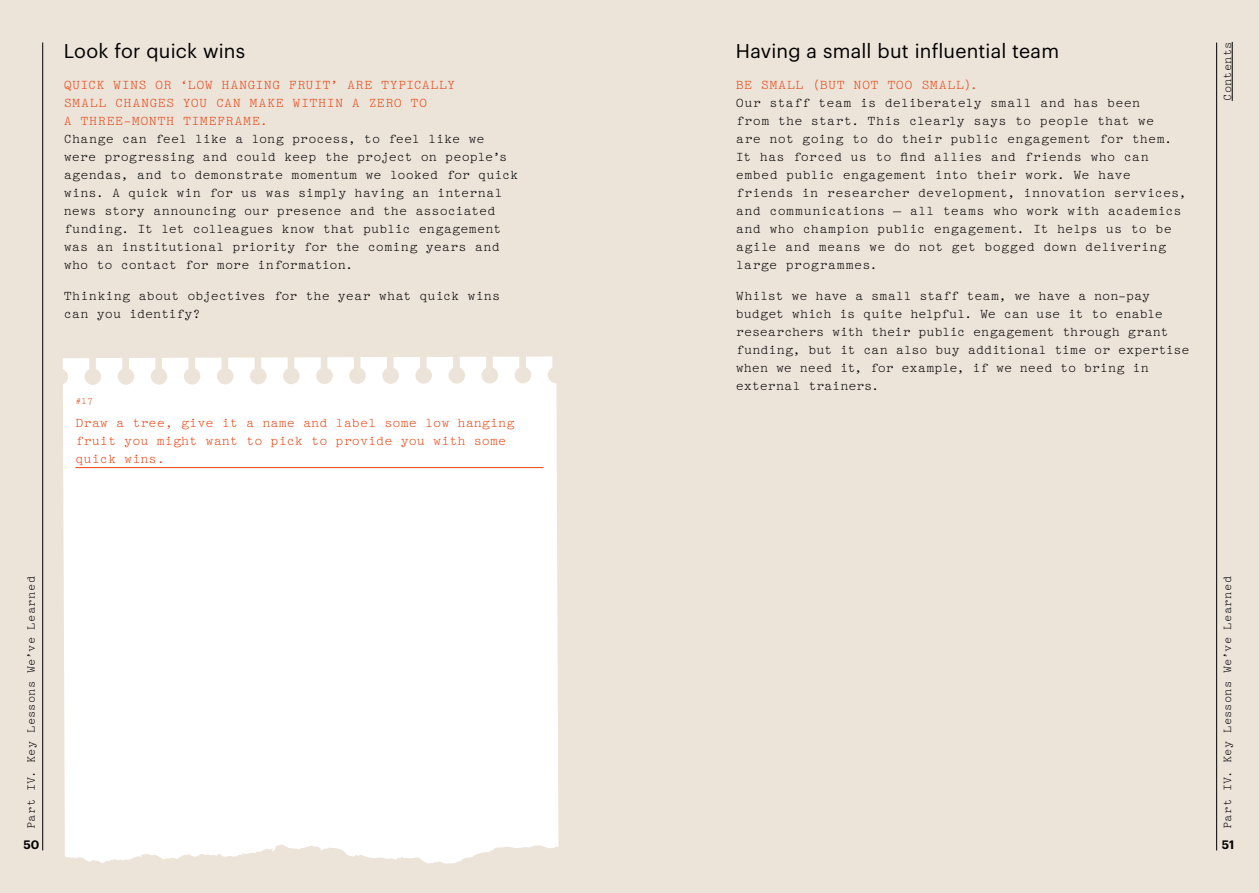
<style>
.page{position:relative;width:1259px;height:893px;background:#ece3d9}
.page>*{position:absolute;margin:0;border:0;box-sizing:border-box;transform-origin:0 0}
.t1{font:19.5px "Graphik";letter-spacing:.01em;color:#000}
.t2{font:13.5px/18px "Pica 10 Pitch BT";letter-spacing:.005em;color:#000}
.t3{font:13.5px/18px "Pica 10 Pitch BT";letter-spacing:.005em;color:#e74310}
.t4{font:13.5px "Pica 10 Pitch BT";letter-spacing:.035em;color:#e74310}
.t5{font:12px "Pica 10 Pitch BT";letter-spacing:.025em;color:#000}
.t6{font:600 12px "Graphik";color:#000}
.t7{font:9.6px "Pica 10 Pitch BT";color:#e74310}
</style>
<div class="page">
<hr style="left:1216px;top:43px;width:1px;height:807px;background:#000">
<hr style="left:42px;top:43px;width:1px;height:807px;background:#000">
<div style="left:63px;top:356px;width:495px;height:508px;background:#fff"></div>
<hr style="left:75px;top:467px;width:468px;height:1px;background:#e74310">
<hr style="left:1232px;top:42px;width:1px;height:59px;background:#000">
<h1 class="t1" style="left:64px;top:37px;width:183px">Look for quick wins</h1>
<p class="t3" style="left:64px;top:76px;width:393px">QUICK WINS OR ‘LOW HANGING FRUIT’ ARE TYPICALLY<br>SMALL CHANGES YOU CAN MAKE WITHIN A ZERO TO<br>A THREE-MONTH TIMEFRAME.</p>
<p class="t2" style="left:64px;top:130px;width:456px">Change can feel like a long process, to feel like we were progressing and could keep the project on people’s agendas, and to demonstrate momentum we looked for quick wins. A quick win for us was simply having an internal news story announcing our presence and the associated funding. It let colleagues know that public engagement was an institutional priority for the coming years and who to contact for more information.</p>
<p class="t2" style="left:64px;top:287px;width:438px">Thinking about objectives for the year what quick wins can you identify?</p>
<p class="t7" style="left:75px;top:395px;width:19px">#17</p>
<p class="t3" style="left:75px;top:414px;width:440px">Draw a tree, give it a name and label some low hanging fruit you might want to pick to provide you with some quick wins.</p>
<p class="t5" style="left:24px;top:829px;width:255px;rotate:-90deg">Part IV. Key Lessons We’ve Learned</p>
<p class="t6" style="left:24px;top:836px;width:17px">50</p>
<h1 class="t1" style="left:736px;top:37px;width:325px">Having a small but influential team</h1>
<p class="t4" style="left:736px;top:77px;width:243px">BE SMALL (BUT NOT TOO SMALL).</p>
<p class="t2" style="left:736px;top:94px;width:452px">Our staff team is deliberately small and has been<br>from the start. This clearly says to people that we<br>are not going to do their public engagement for them.<br>It has forced us to find allies and friends who can embed public engagement into their work. We have friends in researcher development, innovation services, and communications – all teams who work with academics and who champion public engagement. It helps us to be agile and means we do not get bogged down delivering large programmes.</p>
<p class="t2" style="left:736px;top:287px;width:455px">Whilst we have a small staff team, we have a non-pay budget which is quite helpful. We can use it to enable researchers with their public engagement through grant funding, but it can also buy additional time or expertise when we need it, for example, if we need to bring in external trainers.</p>
<p class="t5" style="left:1220px;top:101px;width:61px;rotate:-90deg">Contents</p>
<p class="t5" style="left:1220px;top:829px;width:255px;rotate:-90deg">Part IV. Key Lessons We’ve Learned</p>
<p class="t6" style="left:1221px;top:836px;width:14px">51</p>
</div>
